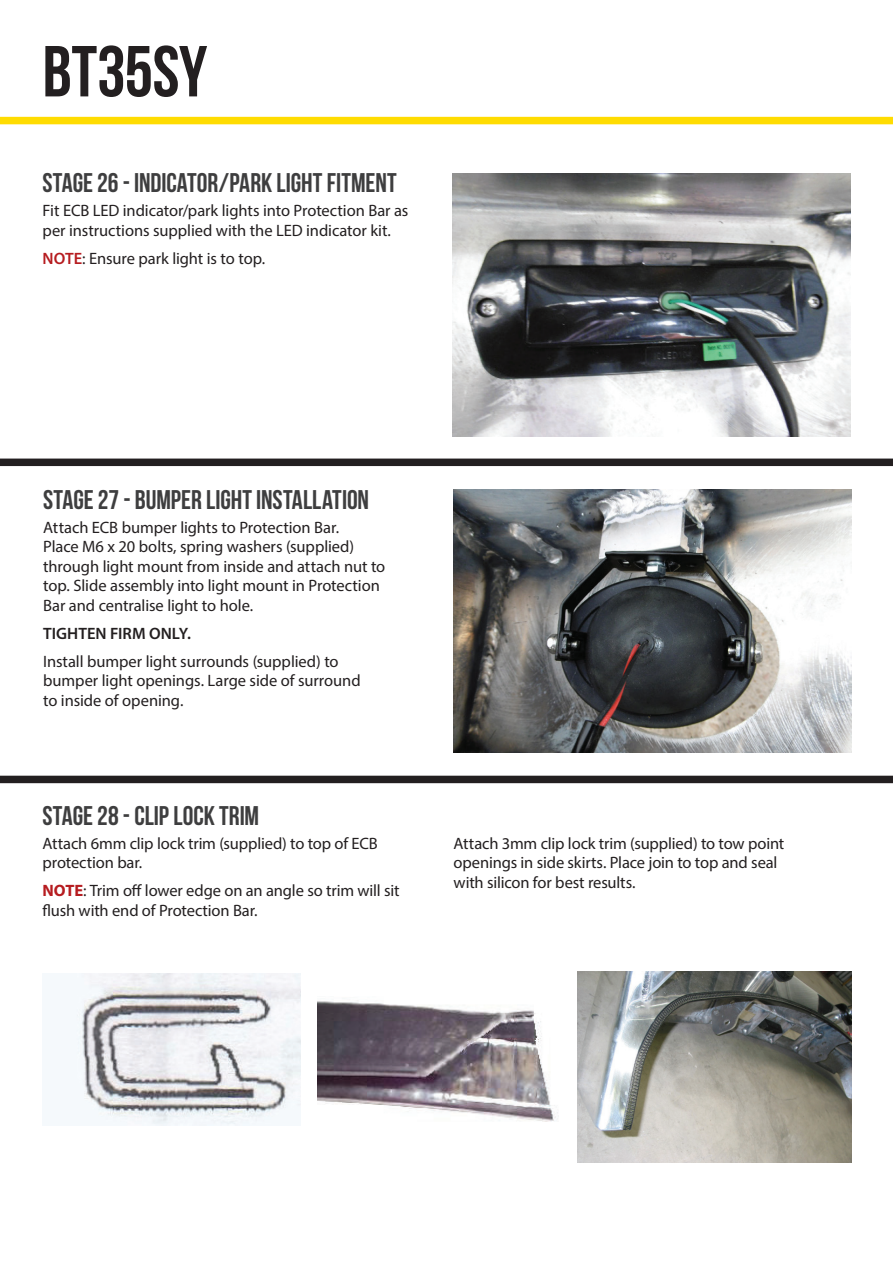
<style>
.page{position:relative;width:893px;height:1263px;background:#fff}
.page>*{position:absolute;margin:0;border:0;box-sizing:border-box;transform-origin:0 0}
.t1{font:700 72px "Bebas Neue";letter-spacing:-.005em;color:#231f20}
.t2{font:700 27px "Bebas Neue";color:#3e3e3f}
.t3{font:16.5px/19.5px "Myriad Pro";letter-spacing:-.005em;color:#231f20}
.t4{font:600 16.5px "Myriad Pro";color:#231f20}
.s1{font-weight:600;color:#b61c20}
.s2{font-weight:700;color:#b61c20}
</style>
<div class="page">
<div style="left:0;top:117px;width:893px;height:7px;background:#ffdc01"></div>
<div style="left:0;top:459px;width:893px;height:7px;background:#231f20"></div>
<div style="left:0;top:776px;width:893px;height:7px;background:#231f20"></div>
<img style="left:76px;top:973px;width:224px;height:152px">
<img style="left:317px;top:1000px;width:241px;height:122px">
<img style="left:577px;top:971px;width:274px;height:191px">
<img style="left:453px;top:173px;width:397px;height:263px">
<img style="left:454px;top:489px;width:397px;height:263px">
<h1 class="t1" style="left:43px;top:32px;width:166px">BT35SY</h1>
<h2 class="t2" style="left:43px;top:168px;width:356px">STAGE 26 - INDICATOR/PARK LIGHT FITMENT</h2>
<p class="t3" style="left:43px;top:201px;width:367px">Fit ECB LED indicator/park lights into Protection Bar as per instructions supplied with the LED indicator kit.</p>
<p class="t3" style="left:43px;top:248px;width:224px"><span class="s1">NOTE</span>: Ensure park light is to top.</p>
<h2 class="t2" style="left:43px;top:484px;width:327px">STAGE 27 - BUMPER LIGHT INSTALLATION</h2>
<p class="t3" style="left:43px;top:517px;width:344px">Attach ECB bumper lights to Protection Bar.<br>Place M6 x 20 bolts, spring washers (supplied) through light mount from inside and attach nut to top. Slide assembly into light mount in Protection Bar and centralise light to hole.</p>
<p class="t4" style="left:43px;top:622px;width:149px">TIGHTEN FIRM ONLY.</p>
<p class="t3" style="left:43px;top:651px;width:319px">Install bumper light surrounds (supplied) to bumper light openings. Large side of surround to inside of opening.</p>
<h2 class="t2" style="left:43px;top:800px;width:218px">STAGE 28 - CLIP LOCK TRIM</h2>
<p class="t3" style="left:43px;top:833px;width:337px">Attach 6mm clip lock trim (supplied) to top of ECB protection bar.</p>
<p class="t3" style="left:43px;top:881px;width:358px"><span class="s2">NOTE</span>: Trim off lower edge on an angle so trim will sit flush with end of Protection Bar.</p>
<p class="t3" style="left:454px;top:833px;width:332px">Attach 3mm clip lock trim (supplied) to tow point openings in side skirts. Place join to top and seal with silicon for best results.</p>
</div>
